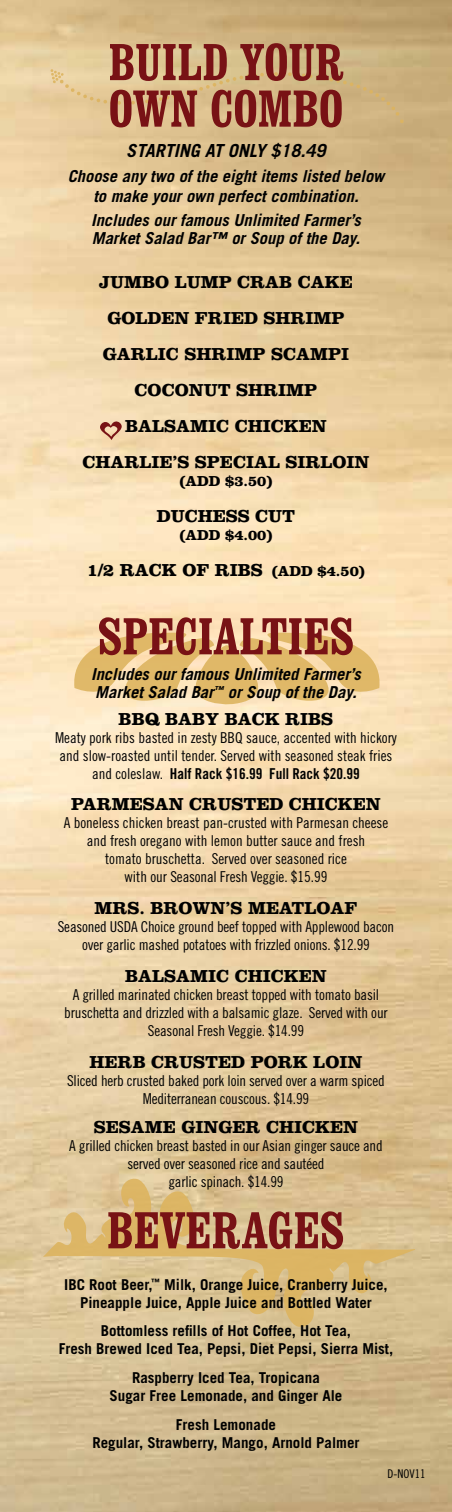
<style>
.page{position:relative;width:452px;height:1512px;background:#fff}
.page>*{position:absolute;margin:0;border:0;box-sizing:border-box;transform-origin:0 0}
.t1{font:700 condensed 51px/46.5px "Clarendon BT";color:#781215}
.t2{font:700 18px/36px "Clarendon";color:#000;text-align:center}
.t3{font:italic 700 18px "Trade Gothic";color:#000}
.t4{font:italic 700 16.5px/18px "Trade Gothic";color:#000}
.t5{font:15px/18px "Trade Gothic Cond Eighteen";letter-spacing:-.01em;color:#000;text-align:center}
.t6{font:700 15px/18px "Trade Gothic";color:#000;text-align:center}
.t7{font:700 15px "Clarendon";color:#000}
.t8{font:12px "Trade Gothic Cond Eighteen";color:#000}
.s1{font-size:15px}
.s2{font-family:"Trade Gothic Bold Cond Twenty"}
</style>
<div class="page">
<img style="left:0;top:0;width:452px;height:1512px">
<svg style="left:50px;top:69px;width:354px;height:54px;background:#dabf8c"></svg>
<svg style="left:68px;top:626px;width:317px;height:84px;background:#edcc90"></svg>
<svg style="left:43px;top:1177px;width:371px;height:151px;background:#dcc18c"></svg>
<svg style="left:98px;top:420px;width:26px;height:20px"></svg>
<p class="t1" style="left:108px;top:38px;width:236px">BUILD YOUR<br>OWN COMBO</p>
<p class="t3" style="left:126px;top:139px;width:201px">Starting at only $18.49</p>
<p class="t4" style="left:68px;top:166px;width:318px;line-height:19.8px;text-align:center">Choose any two of the eight items listed below to make your own perfect combination.</p>
<p class="t4" style="left:91px;top:211px;width:271px">Includes our famous Unlimited Farmer’s<br>Market Salad Bar™ or Soup of the Day.</p>
<p class="t2" style="left:82px;top:264px;width:288px">JUMBO LUMP CRAB CAKE<br>GOLDEN FRIED SHRIMP<br>GARLIC SHRIMP SCAMPI<br>COCONUT SHRIMP<br>BALSAMIC CHICKEN<br>CHARLIE’S SPECIAL SIRLOIN</p>
<p class="t7" style="left:180px;top:472px;width:94px">(ADD $3.50)</p>
<p class="t2" style="left:157px;top:498px;width:140px">DUCHESS CUT</p>
<p class="t7" style="left:180px;top:526px;width:94px">(ADD $4.00)</p>
<p class="t2" style="left:87px;top:552px;width:279px">1/2 RACK OF RIBS <span class="s1">(ADD $4.50)</span></p>
<p class="t1" style="left:98px;top:612px;width:255px">SPECIALTIES</p>
<p class="t4" style="left:91px;top:665px;width:271px">Includes our famous Unlimited Farmer’s<br>Market Salad Bar<sup>™</sup> or Soup of the Day.</p>
<p class="t2" style="left:119px;top:700px;width:215px">BBQ BABY BACK RIBS</p>
<p class="t5" style="left:55px;top:728px;width:343px">Meaty pork ribs basted in zesty BBQ sauce, accented with hickory and slow-roasted until tender. Served with seasoned steak fries and coleslaw. <span class="s2">Half Rack $16.99 Full Rack $20.99</span></p>
<p class="t2" style="left:71px;top:786px;width:311px">PARMESAN CRUSTED CHICKEN</p>
<p class="t5" style="left:64px;top:814px;width:326px">A boneless chicken breast pan-crusted with Parmesan cheese and fresh oregano with lemon butter sauce and fresh<br>tomato bruschetta. Served over seasoned rice<br>with our Seasonal Fresh Veggie. $15.99</p>
<p class="t2" style="left:94px;top:890px;width:264px">MRS. BROWN’S MEATLOAF</p>
<p class="t5" style="left:58px;top:918px;width:338px">Seasoned USDA Choice ground beef topped with Applewood bacon over garlic mashed potatoes with frizzled onions. $12.99</p>
<p class="t2" style="left:125px;top:958px;width:203px">BALSAMIC CHICKEN</p>
<p class="t5" style="left:64px;top:985px;width:325px">A grilled marinated chicken breast topped with tomato basil bruschetta and drizzled with a balsamic glaze. Served with our<br>Seasonal Fresh Veggie. $14.99</p>
<p class="t2" style="left:90px;top:1043px;width:274px">HERB CRUSTED PORK LOIN</p>
<p class="t5" style="left:67px;top:1071px;width:319px">Sliced herb crusted baked pork loin served over a warm spiced<br>Mediterranean couscous. $14.99</p>
<p class="t2" style="left:94px;top:1108px;width:265px">SESAME GINGER CHICKEN</p>
<p class="t5" style="left:69px;top:1136px;width:315px">A grilled chicken breast basted in our Asian ginger sauce and served over seasoned rice and sautéed<br>garlic spinach. $14.99</p>
<p class="t1" style="left:107px;top:1206px;width:236px">BEVERAGES</p>
<p class="t6" style="left:64px;top:1275px;width:325px">IBC Root Beer,<sup>™</sup> Milk, Orange Juice, Cranberry Juice,<br>Pineapple Juice, Apple Juice and Bottled Water</p>
<p class="t6" style="left:59px;top:1322px;width:336px">Bottomless refills of Hot Coffee, Hot Tea,<br>Fresh Brewed Iced Tea, Pepsi, Diet Pepsi, Sierra Mist,</p>
<p class="t6" style="left:109px;top:1369px;width:234px">Raspberry Iced Tea, Tropicana<br>Sugar Free Lemonade, and Ginger Ale</p>
<p class="t6" style="left:92px;top:1415px;width:268px">Fresh Lemonade<br>Regular, Strawberry, Mango, Arnold Palmer</p>
<p class="t8" style="left:387px;top:1467px;width:39px">D-NOV11</p>
</div>
